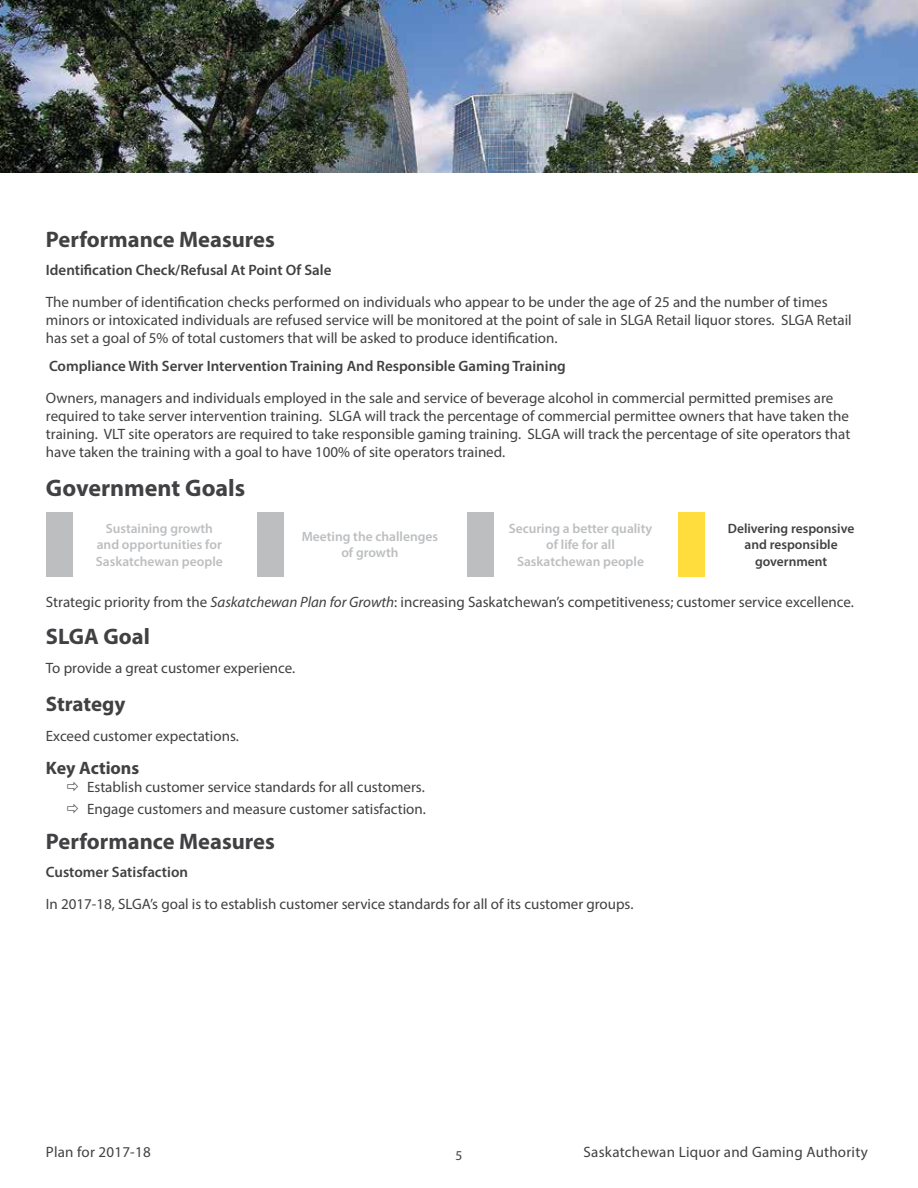
<style>
.page{position:relative;width:918px;height:1188px;background:#fff}
.page>*{position:absolute;margin:0;border:0;box-sizing:border-box;transform-origin:0 0}
.t1{font:700 24px "Myriad Pro";color:#414042}
.t2{font:700 22.5px "Myriad Pro";color:#414042}
.t3{font:700 21px "Myriad Pro";letter-spacing:-.005em;color:#414042}
.t4{font:700 18px "Myriad Pro";color:#414042}
.t5{font:15px/18px "Myriad Pro";color:#414042}
.t6{font:600 15px "Myriad Pro";color:#414042}
.t7{font:600 13.5px/16.5px "Myriad Pro";color:#bcbec0;text-align:center}
.t8{font:600 13.5px/16.5px "Myriad Pro";color:#414042;text-align:center}
.t9{font:13.5px "Myriad Pro";color:#414042}
.s1{font-style:italic}
</style>
<div class="page">
<div style="left:46px;top:512px;width:27px;height:64px;background:#bcbec0"></div>
<div style="left:257px;top:512px;width:27px;height:64px;background:#bcbec0"></div>
<div style="left:467px;top:512px;width:27px;height:64px;background:#bcbec0"></div>
<div style="left:678px;top:512px;width:27px;height:64px;background:#fedd3d"></div>
<img style="left:0;top:0;width:918px;height:173px">
<h2 class="t2" style="left:46px;top:225px;width:231px">Performance Measures</h2>
<p class="t6" style="left:46px;top:260px;width:287px">Identification Check/Refusal At Point Of Sale</p>
<p class="t5" style="left:46px;top:293px;width:807px">The number of identification checks performed on individuals who appear to be under the age of 25 and the number of times minors or intoxicated individuals are refused service will be monitored at the point of sale in SLGA Retail liquor stores. SLGA Retail has set a goal of 5% of total customers that will be asked to produce identification.</p>
<p class="t6" style="left:49px;top:356px;width:518px">Compliance With Server Intervention Training And Responsible Gaming Training</p>
<p class="t5" style="left:46px;top:389px;width:806px">Owners, managers and individuals employed in the sale and service of beverage alcohol in commercial permitted premises are required to take server intervention training. SLGA will track the percentage of commercial permittee owners that have taken the training. VLT site operators are required to take responsible gaming training. SLGA will track the percentage of site operators that have taken the training with a goal to have 100% of site operators trained.</p>
<h1 class="t1" style="left:46px;top:473px;width:201px">Government Goals</h1>
<p class="t7" style="left:302px;top:528px;width:138px">Meeting the challenges of growth</p>
<p class="t7" style="left:96px;top:519px;width:128px">Sustaining growth and opportunities for<br>Saskatchewan people</p>
<p class="t7" style="left:509px;top:519px;width:145px">Securing a better quality of life for all<br>Saskatchewan people</p>
<p class="t8" style="left:728px;top:519px;width:128px">Delivering responsive and responsible government</p>
<p class="t5" style="left:46px;top:592px;width:809px">Strategic priority from the <span class="s1">Saskatchewan Plan for Growth</span>: increasing Saskatchewan’s competitiveness; customer service excellence.</p>
<h2 class="t2" style="left:46px;top:622px;width:105px">SLGA Goal</h2>
<p class="t5" style="left:46px;top:659px;width:251px">To provide a great customer experience.</p>
<h3 class="t3" style="left:46px;top:690px;width:81px">Strategy</h3>
<p class="t5" style="left:46px;top:726px;width:194px">Exceed customer expectations.</p>
<p class="t4" style="left:46px;top:757px;width:95px">Key Actions</p>
<p class="t5" style="left:87px;top:776px;width:340px;line-height:21.3px">Establish customer service standards for all customers.<br>Engage customers and measure customer satisfaction.</p>
<h2 class="t2" style="left:46px;top:827px;width:231px">Performance Measures</h2>
<p class="t6" style="left:46px;top:862px;width:144px">Customer Satisfaction</p>
<p class="t5" style="left:46px;top:895px;width:589px">In 2017-18, SLGA’s goal is to establish customer service standards for all of its customer groups.</p>
<p class="t5" style="left:46px;top:1142px;width:106px">Plan for 2017-18</p>
<p class="t9" style="left:456px;top:1147px;width:8px">5</p>
<p class="t5" style="left:584px;top:1142px;width:286px">Saskatchewan Liquor and Gaming Authority</p>
</div>
